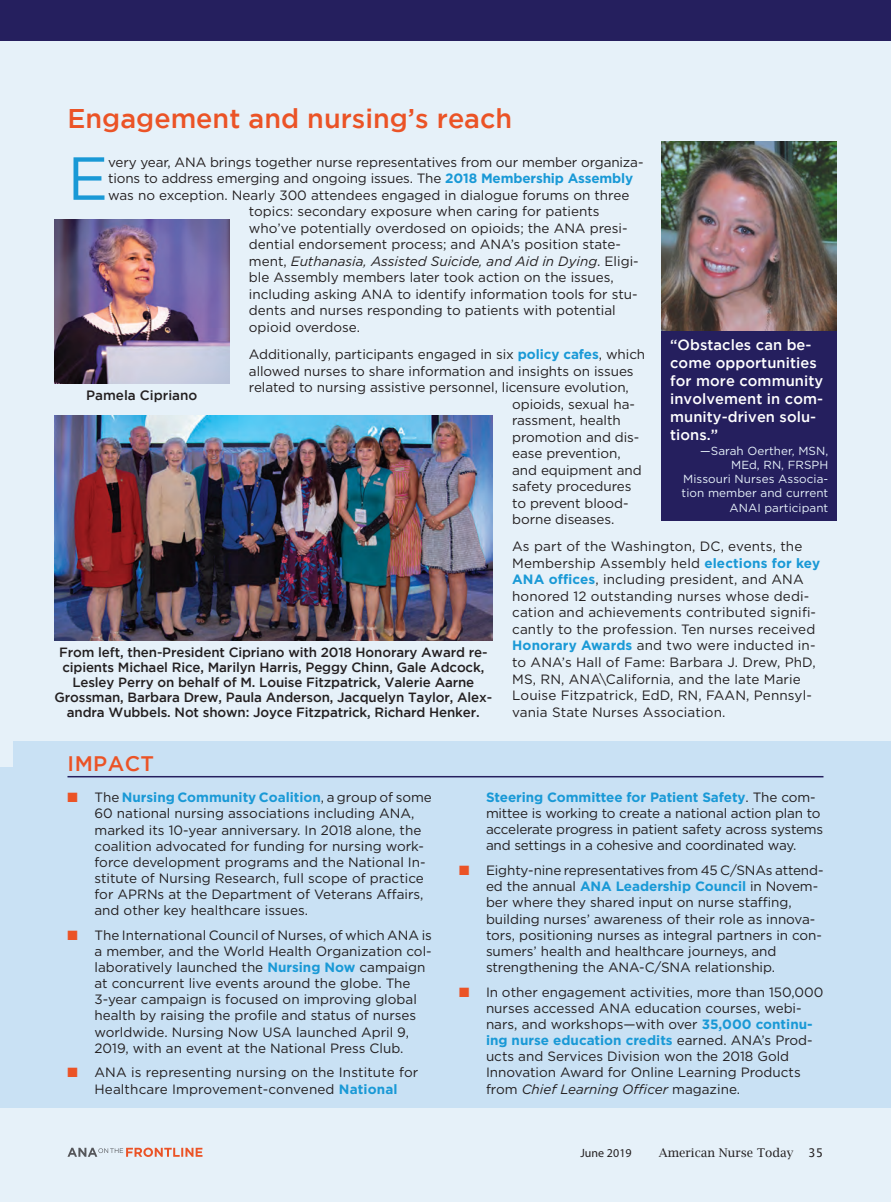
<style>
.page{position:relative;width:891px;height:1202px;background:#e6f1f9}
.page>*{position:absolute;margin:0;border:0;box-sizing:border-box;transform-origin:0 0}
.t1{font:60.6px "Gotham";color:#1999d6}
.t2{font:500 27px "Gotham";color:#eb5326}
.t3{font:500 21px "Gotham";letter-spacing:.02em;color:#eb5326}
.t4{font:500 14.7px/18px "Gotham";letter-spacing:.005em;color:#fff}
.t5{font:13.5px/16px "Gotham";color:#231f20}
.t6{font:italic 13.5px "Gotham";color:#231f20}
.t7{font:500 13.5px "Gotham";color:#231f20}
.t8{font:500 13.35px/15px "Gotham";letter-spacing:-.01em;color:#231f20;text-align:center}
.t9{font:12px "Lucida Bright";letter-spacing:.005em;color:#231f20}
.t10{font:12px "Myriad Pro";letter-spacing:.005em;color:#231f20}
.t11{font:11.7px/14.2px "Gotham";letter-spacing:.005em;color:#e6f1f9;text-align:right}
.s1{font-weight:700;color:#1999d6}
.s2{font-style:normal}
.s3{color:#eb5326}
.s4{font-style:italic}
.s5{font-family:"Lucida Grande"}
</style>
<div class="page">
<div style="left:0;top:0;width:891px;height:40px;background:#251f5e"></div>
<svg style="left:68px;top:1147px;width:135px;height:9px"></svg>
<div style="left:0;top:766px;width:14px;height:341px;background:#c9e1f4"></div>
<div style="left:662px;top:331px;width:175px;height:189px;background:#251f5e"></div>
<img style="left:662px;top:142px;width:175px;height:189px">
<div style="left:14px;top:740px;width:877px;height:367px;background:#c9e1f4"></div>
<hr style="left:68px;top:776px;width:756px;height:1px;background:#251f5e">
<img style="left:54px;top:416px;width:439px;height:224px">
<img style="left:54px;top:219px;width:176px;height:164px">
<h2 class="t2" style="left:68px;top:103px;width:446px">Engagement and nursing’s reach</h2>
<h1 class="t1" style="left:68px;top:145px;width:42px">E</h1>
<p class="t5" style="left:108px;top:154px;width:537px">very year, ANA brings together nurse representatives from our member organiza-</p>
<p class="t5" style="left:108px;top:170px;width:527px">tions to address emerging and ongoing issues. The <span class="s1">2018 Membership Assembly</span></p>
<p class="t5" style="left:108px;top:187px;width:523px">was no exception. Nearly 300 attendees engaged in dialogue forums on three</p>
<p class="t5" style="left:249px;top:203px;width:352px">topics: secondary exposure when caring for patients</p>
<p class="t5" style="left:249px;top:220px;width:380px">who’ve potentially overdosed on opioids; the ANA presi-</p>
<p class="t5" style="left:249px;top:236px;width:374px">dential endorsement process; and ANA’s position state-</p>
<p class="t6" style="left:249px;top:252px;width:391px"><span class="s2">ment,</span> Euthanasia, Assisted Suicide, and Aid in Dying<span class="s2">. Eligi-</span></p>
<p class="t5" style="left:249px;top:269px;width:366px">ble Assembly members later took action on the issues,</p>
<p class="t5" style="left:249px;top:286px;width:390px">including asking ANA to identify information tools for stu-</p>
<p class="t5" style="left:249px;top:302px;width:368px">dents and nurses responding to patients with potential</p>
<p class="t5" style="left:249px;top:319px;width:113px">opioid overdose.</p>
<p class="t5" style="left:249px;top:346px;width:398px">Additionally, participants engaged in six <span class="s1">policy cafes</span>, which</p>
<p class="t5" style="left:249px;top:362px;width:386px">allowed nurses to share information and insights on issues</p>
<p class="t5" style="left:249px;top:379px;width:381px">related to nursing assistive personnel, licensure evolution,</p>
<p class="t5" style="left:512px;top:395px;width:124px">opioids, sexual ha-</p>
<p class="t5" style="left:512px;top:412px;width:110px">rassment, health</p>
<p class="t5" style="left:512px;top:428px;width:129px">promotion and dis-</p>
<p class="t5" style="left:512px;top:445px;width:110px">ease prevention,</p>
<p class="t5" style="left:512px;top:461px;width:131px">and equipment and</p>
<p class="t5" style="left:512px;top:478px;width:121px">safety procedures</p>
<p class="t5" style="left:512px;top:494px;width:118px">to prevent blood-</p>
<p class="t5" style="left:512px;top:511px;width:104px">borne diseases.</p>
<p class="t5" style="left:512px;top:538px;width:309px;line-height:16.5px">As part of the Washington, DC, events, the Membership Assembly held <span class="s1">elections for key ANA offices</span>, including president, and ANA honored 12 outstanding nurses whose dedi&shy;cation and achievements contributed signifi&shy;cantly to the profession. Ten nurses received <span class="s1">Honorary Awards</span> and two were inducted in&shy;to ANA’s Hall of Fame: Barbara J. Drew, PhD, MS, RN, ANA\California, and the late Marie Louise Fitzpatrick, EdD, RN, FAAN, Pennsyl&shy;vania State Nurses Association.</p>
<p class="t4" style="left:670px;top:336px;width:155px">“Obstacles can be&shy;come opportunities for more community involvement in com&shy;munity-driven solu&shy;tions.”</p>
<p class="t11" style="left:682px;top:443px;width:148px">—Sarah Oerther, MSN,<br>MEd, RN, FRSPH<br>Missouri Nurses Associa&shy;tion member and current<br>ANAI participant</p>
<p class="t7" style="left:86px;top:387px;width:113px">Pamela Cipriano</p>
<p class="t8" style="left:54px;top:644px;width:439px">From left, then-President Cipriano with 2018 Honorary Award re&shy;cipients Michael Rice, Marilyn Harris, Peggy Chinn, Gale Adcock, Lesley Perry on behalf of M. Louise Fitzpatrick, Valerie Aarne Grossman, Barbara Drew, Paula Anderson, Jacquelyn Taylor, Alex&shy;andra Wubbels. Not shown: Joyce Fitzpatrick, Richard Henker.</p>
<h3 class="t3" style="left:68px;top:751px;width:88px">IMPACT</h3>
<p class="t5" style="left:94px;top:789px;width:339px;text-indent:-27px"><span class="s3">■</span> The <span class="s1">Nursing Community Coalition</span>, a group of some 60 national nursing associations including ANA, marked its 10-year anniversary. In 2018 alone, the coalition advocated for funding for nursing work&shy;force development programs and the National In&shy;stitute of Nursing Research, full scope of practice for APRNs at the Department of Veterans Affairs, and other key healthcare issues.</p>
<p class="t5" style="left:94px;top:926px;width:339px;text-indent:-27px"><span class="s3">■</span> The International Council of Nurses, of which ANA is a member, and the World Health Organization col&shy;laboratively launched the <span class="s1">Nursing Now</span> campaign at concurrent live events around the globe. The 3-year campaign is focused on improving global health by raising the profile and status of nurses worldwide. Nursing Now USA launched April 9, 2019, with an event at the National Press Club.</p>
<p class="t5" style="left:68px;top:1064px;width:352px;text-align:center"><span class="s3">■</span> ANA is representing nursing on the Institute for<br>Healthcare Improvement-convened <span class="s1">National</span></p>
<p class="t5" style="left:486px;top:788px;width:339px"><span class="s1">Steering Committee for Patient Safety</span>. The com&shy;mittee is working to create a national action plan to accelerate progress in patient safety across systems and settings in a cohesive and coordinated way.</p>
<p class="t5" style="left:486px;top:862px;width:339px;text-indent:-27px"><span class="s3">■</span> Eighty-nine representatives from 45 C/SNAs attend&shy;ed the annual <span class="s1">ANA Leadership Council</span> in Novem&shy;ber where they shared input on nurse staffing, building nurses’ awareness of their role as innova&shy;tors, positioning nurses as integral partners in con&shy;sumers’ health and healthcare journeys, and strengthening the ANA-C/SNA relationship.</p>
<p class="t5" style="left:486px;top:983px;width:339px;text-indent:-27px"><span class="s3">■</span> In other engagement activities, more than 150,000 nurses accessed ANA education courses, webi&shy;nars, and workshops—with over <span class="s1">35,000 continu&shy;ing nurse education credits</span> earned. ANA’s Prod&shy;ucts and Services Division won the 2018 Gold Innovation Award for Online Learning Products from <span class="s4">Chief Learning Officer</span> magazine.</p>
<p class="t10" style="left:580px;top:1145px;width:53px">June 2019</p>
<p class="t9" style="left:659px;top:1145px;width:166px">American Nurse Today <span class="s5">35</span></p>
</div>
